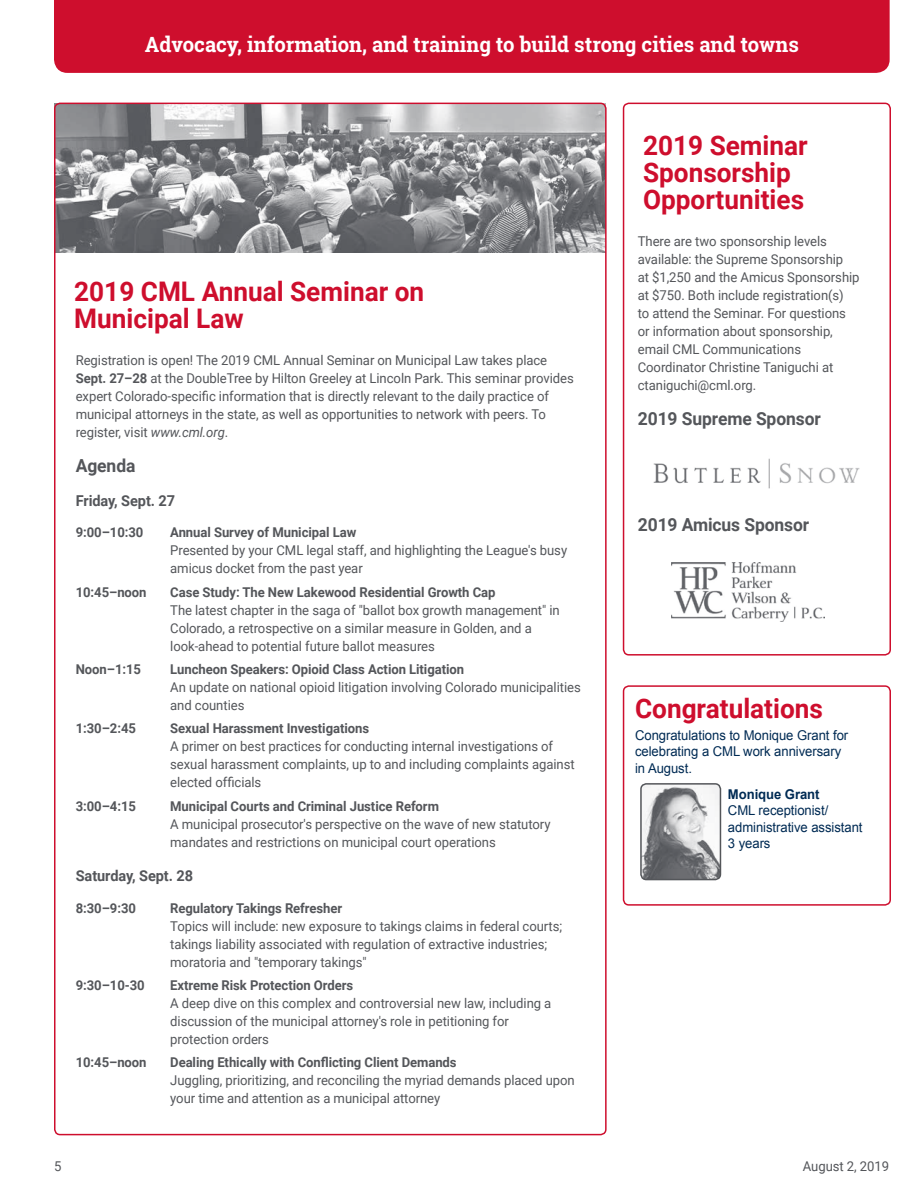
<style>
.page{position:relative;width:918px;height:1188px;background:#fff}
.page>*{position:absolute;margin:0;border:0;box-sizing:border-box;transform-origin:0 0}
.t1{font:700 27px/27px "Roboto";color:#ce0e2d}
.t2{font:700 21px "Roboto Slab";color:#fff}
.t3{font:700 18px "Roboto";letter-spacing:-.005em;color:#54565a}
.t4{font:700 15px "Roboto";letter-spacing:-.005em;color:#54565a}
.t5{font:13.5px/18px "Roboto";letter-spacing:-.005em;color:#54565a}
.t6{font:700 13.5px "Roboto";letter-spacing:-.005em;color:#54565a}
.t7{font:13.5px/16.5px "Arial";letter-spacing:-.005em;color:#002b54}
.t8{font:700 13.5px "Arial";letter-spacing:-.005em;color:#002b54}
.s1{font-weight:700}
.s2{font-style:italic}
</style>
<div class="page">
<div style="left:54px;top:0;width:836px;height:73px;background:#ce0e2d"></div>
<img style="left:653px;top:458px;width:207px;height:31px">
<img style="left:671px;top:562px;width:154px;height:59px">
<div style="left:623px;top:103px;width:268px;height:553px;border:2px solid #ce0e2d;border-radius:5px"></div>
<img style="left:55px;top:103px;width:551px;height:149px">
<div style="left:623px;top:685px;width:268px;height:221px;border:2px solid #ce0e2d;border-radius:5px"></div>
<img style="left:641px;top:784px;width:79px;height:96px">
<div style="left:640px;top:783px;width:81px;height:97px;border:2px solid #54565a;border-radius:5px"></div>
<h2 class="t2" style="left:145px;top:30px;width:656px">Advocacy, information, and training to build strong cities and towns</h2>
<h1 class="t1" style="left:74px;top:277px;width:352px">2019 CML Annual Seminar on<br>Municipal Law</h1>
<p class="t5" style="left:76px;top:351px;width:500px">Registration is open! The 2019 CML Annual Seminar on Municipal Law takes place <span class="s1">Sept. 27–28</span> at the DoubleTree by Hilton Greeley at Lincoln Park. This seminar provides expert Colorado-specific information that is directly relevant to the daily practice of municipal attorneys in the state, as well as opportunities to network with peers. To register, visit <span class="s2">www.cml.org</span>.</p>
<h3 class="t3" style="left:76px;top:453px;width:61px">Agenda</h3>
<p class="t4" style="left:76px;top:490px;width:101px">Friday, Sept. 27</p>
<p class="t6" style="left:76px;top:523px;width:69px">9:00–10:30</p>
<p class="t6" style="left:170px;top:523px;width:188px">Annual Survey of Municipal Law</p>
<p class="t5" style="left:170px;top:541px;width:398px">Presented by your CML legal staff, and highlighting the League's busy amicus docket from the past year</p>
<p class="t6" style="left:76px;top:582px;width:72px">10:45–noon</p>
<p class="t6" style="left:170px;top:582px;width:327px">Case Study: The New Lakewood Residential Growth Cap</p>
<p class="t5" style="left:170px;top:600px;width:391px">The latest chapter in the saga of "ballot box growth management" in<br>Colorado, a retrospective on a similar measure in Golden, and a look-ahead to potential future ballot measures</p>
<p class="t6" style="left:76px;top:660px;width:67px">Noon–1:15</p>
<p class="t6" style="left:170px;top:660px;width:295px">Luncheon Speakers: Opioid Class Action Litigation</p>
<p class="t5" style="left:170px;top:678px;width:412px">An update on national opioid litigation involving Colorado municipalities and counties</p>
<p class="t6" style="left:76px;top:719px;width:62px">1:30–2:45</p>
<p class="t6" style="left:170px;top:719px;width:200px">Sexual Harassment Investigations</p>
<p class="t5" style="left:170px;top:737px;width:406px">A primer on best practices for conducting internal investigations of sexual harassment complaints, up to and including complaints against elected officials</p>
<p class="t6" style="left:76px;top:797px;width:62px">3:00–4:15</p>
<p class="t6" style="left:170px;top:797px;width:270px">Municipal Courts and Criminal Justice Reform</p>
<p class="t5" style="left:170px;top:815px;width:382px">A municipal prosecutor's perspective on the wave of new statutory mandates and restrictions on municipal court operations</p>
<p class="t4" style="left:76px;top:865px;width:119px">Saturday, Sept. 28</p>
<p class="t6" style="left:76px;top:898px;width:62px">8:30–9:30</p>
<p class="t6" style="left:170px;top:898px;width:174px">Regulatory Takings Refresher</p>
<p class="t5" style="left:170px;top:916px;width:394px">Topics will include: new exposure to takings claims in federal courts; takings liability associated with regulation of extractive industries; moratoria and "temporary takings"</p>
<p class="t6" style="left:76px;top:976px;width:71px">9:30–10-30</p>
<p class="t6" style="left:170px;top:976px;width:185px">Extreme Risk Protection Orders</p>
<p class="t5" style="left:170px;top:994px;width:383px">A deep dive on this complex and controversial new law, including a discussion of the municipal attorney's role in petitioning for protection orders</p>
<p class="t6" style="left:76px;top:1053px;width:72px">10:45–noon</p>
<p class="t6" style="left:170px;top:1053px;width:288px">Dealing Ethically with Conflicting Client Demands</p>
<p class="t5" style="left:170px;top:1071px;width:406px">Juggling, prioritizing, and reconciling the myriad demands placed upon your time and attention as a municipal attorney</p>
<h1 class="t1" style="left:643px;top:131px;width:166px">2019 Seminar<br>Sponsorship<br>Opportunities</h1>
<p class="t5" style="left:638px;top:232px;width:223px">There are two sponsorship levels available: the Supreme Sponsorship<br>at $1,250 and the Amicus Sponsorship at $750. Both include registration(s)<br>to attend the Seminar. For questions or information about sponsorship, email CML Communications Coordinator Christine Taniguchi at ctaniguchi@cml.org.</p>
<h3 class="t3" style="left:638px;top:406px;width:185px">2019 Supreme Sponsor</h3>
<h3 class="t3" style="left:638px;top:512px;width:173px">2019 Amicus Sponsor</h3>
<h1 class="t1" style="left:635px;top:694px;width:189px">Congratulations</h1>
<p class="t7" style="left:635px;top:727px;width:215px">Congratulations to Monique Grant for celebrating a CML work anniversary in August.</p>
<p class="t8" style="left:728px;top:785px;width:93px">Monique Grant</p>
<p class="t7" style="left:728px;top:803px;width:136px">CML receptionist/ administrative assistant<br>3 years</p>
<p class="t5" style="left:54px;top:1157px;width:9px">5</p>
<p class="t5" style="left:803px;top:1157px;width:88px">August 2, 2019</p>
</div>
